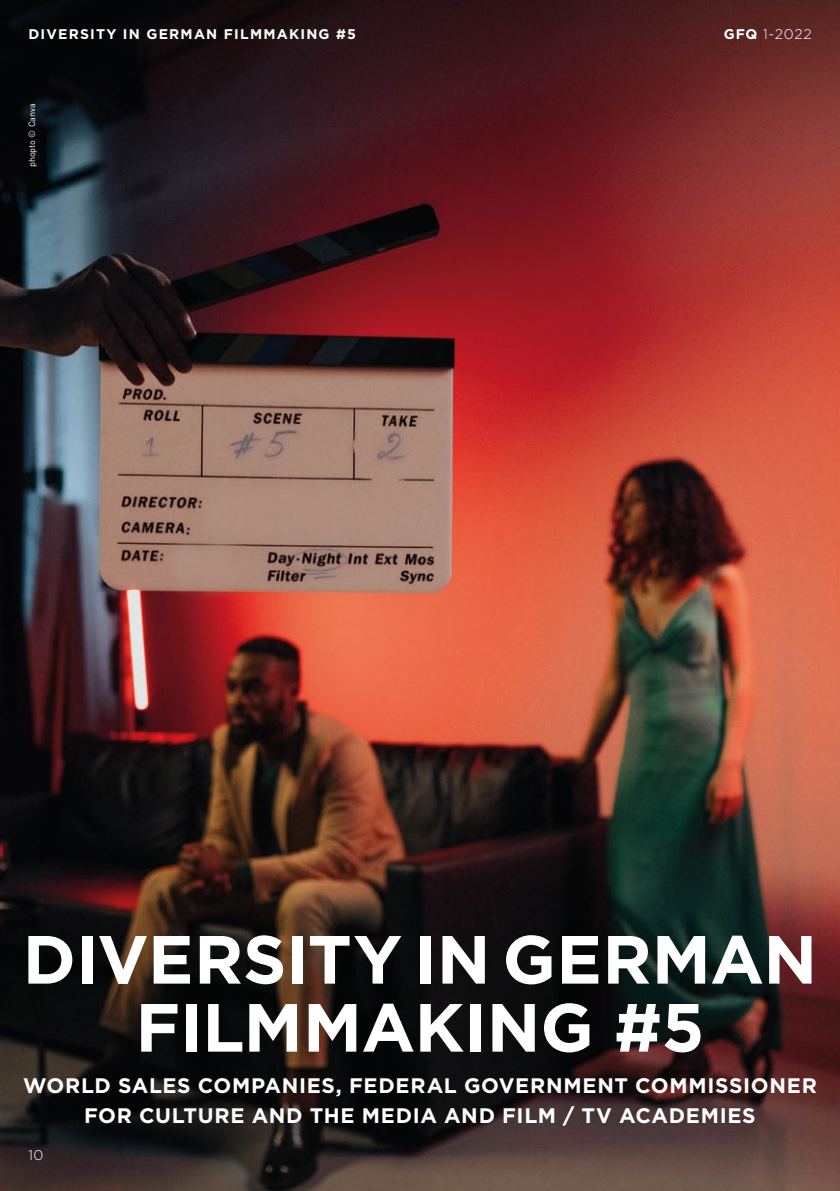
<style>
.page{position:relative;width:840px;height:1191px;background:#fff}
.page>*{position:absolute;margin:0;border:0;box-sizing:border-box;transform-origin:0 0}
.t1{font:700 68px/68px "Gotham";letter-spacing:-.005em;color:#fff;text-align:center}
.t2{font:700 21px/30px "Gotham";letter-spacing:.03em;color:#fff;text-align:center}
.t3{font:700 14px "Gotham";letter-spacing:.085em;color:#fff}
.t4{font:300 14px "Gotham";letter-spacing:.045em;color:#fff}
.t5{font:9px "DIN Round Pro GF";color:#fff}
.s1{font-weight:700}
</style>
<div class="page">
<img style="left:0;top:0;width:839px;height:1191px">
<p class="t3" style="left:28px;top:25px;width:329px">DIVERSITY IN GERMAN FILMMAKING #5</p>
<p class="t4" style="left:723px;top:25px;width:89px"><span class="s1">GFQ</span> 1-2022</p>
<p class="t5" style="left:26px;top:167px;width:66px;rotate:-90deg">phopto © Canva</p>
<h1 class="t1" style="left:23px;top:925px;width:795px">DIVERSITY IN GERMAN<br>FILMMAKING #5</h1>
<p class="t2" style="left:23px;top:1070px;width:794px">WORLD SALES COMPANIES, FEDERAL GOVERNMENT COMMISSIONER<br>FOR CULTURE AND THE MEDIA AND FILM / TV ACADEMIES</p>
<p class="t4" style="left:28px;top:1145px;width:17px">10</p>
</div>
